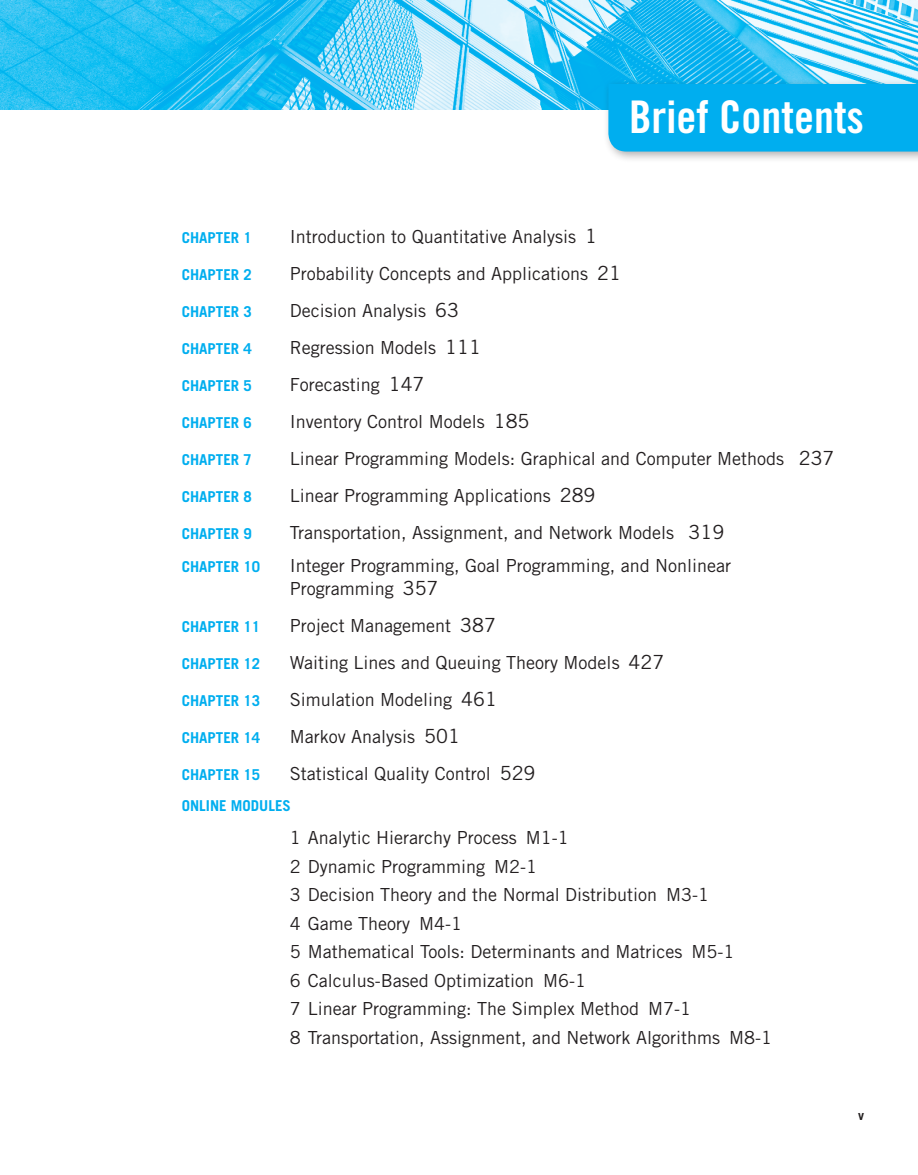
<style>
.page{position:relative;width:918px;height:1175px;background:#fff}
.page>*{position:absolute;margin:0;border:0;box-sizing:border-box;transform-origin:0 0}
.t1{font:45px "Trade Gothic LT Pro Bd Cn 20";color:#fff}
.t2{font:18px/28.5px "Trade Gothic LT Pro";color:#231f20}
.t3{font:700 15px "Trade Gothic LT Pro";color:#00aeef}
.t4{font:13.5px "Trade Gothic LT Pro Bd 2";color:#231f20}
.s1{font-size:19.5px}
</style>
<div class="page">
<img style="left:0;top:0;width:918px;height:110px">
<div style="left:603px;top:79px;width:315px;height:84px;background:#231f20;opacity:.35"></div>
<div style="left:608px;top:84px;width:310px;height:67px;background:#00aeef"></div>
<p class="t1" style="left:629px;top:90px;width:236px">Brief Contents</p>
<p class="t3" style="left:182px;top:229px;width:72px">CHAPTER 1</p>
<p class="t2" style="left:290px;top:222px;width:309px">Introduction to Quantitative Analysis <span class="s1">1</span></p>
<p class="t3" style="left:182px;top:266px;width:72px">CHAPTER 2</p>
<p class="t2" style="left:290px;top:259px;width:333px">Probability Concepts and Applications <span class="s1">21</span></p>
<p class="t3" style="left:182px;top:302px;width:72px">CHAPTER 3</p>
<p class="t2" style="left:290px;top:296px;width:171px">Decision Analysis <span class="s1">63</span></p>
<p class="t3" style="left:182px;top:339px;width:72px">CHAPTER 4</p>
<p class="t2" style="left:290px;top:333px;width:193px">Regression Models <span class="s1">111</span></p>
<p class="t3" style="left:182px;top:376px;width:72px">CHAPTER 5</p>
<p class="t2" style="left:290px;top:370px;width:136px">Forecasting <span class="s1">147</span></p>
<p class="t3" style="left:182px;top:413px;width:72px">CHAPTER 6</p>
<p class="t2" style="left:290px;top:407px;width:241px">Inventory Control Models <span class="s1">185</span></p>
<p class="t3" style="left:182px;top:450px;width:72px">CHAPTER 7</p>
<p class="t2" style="left:290px;top:444px;width:546px">Linear Programming Models: Graphical and Computer Methods <span class="s1">237</span></p>
<p class="t3" style="left:182px;top:487px;width:72px">CHAPTER 8</p>
<p class="t2" style="left:290px;top:481px;width:307px">Linear Programming Applications <span class="s1">289</span></p>
<p class="t3" style="left:182px;top:524px;width:72px">CHAPTER 9</p>
<p class="t2" style="left:290px;top:518px;width:436px">Transportation, Assignment, and Network Models <span class="s1">319</span></p>
<p class="t3" style="left:182px;top:557px;width:80px">CHAPTER 10</p>
<p class="t2" style="left:290px;top:553px;width:443px;line-height:23.4px">Integer Programming, Goal Programming, and Nonlinear<br>Programming <span class="s1">357</span></p>
<p class="t3" style="left:182px;top:617px;width:80px">CHAPTER 11</p>
<p class="t2" style="left:290px;top:611px;width:208px">Project Management <span class="s1">387</span></p>
<p class="t3" style="left:182px;top:654px;width:80px">CHAPTER 12</p>
<p class="t2" style="left:290px;top:648px;width:376px">Waiting Lines and Queuing Theory Models <span class="s1">427</span></p>
<p class="t3" style="left:182px;top:691px;width:80px">CHAPTER 13</p>
<p class="t2" style="left:290px;top:685px;width:209px">Simulation Modeling <span class="s1">461</span></p>
<p class="t3" style="left:182px;top:728px;width:80px">CHAPTER 14</p>
<p class="t2" style="left:290px;top:722px;width:172px">Markov Analysis <span class="s1">501</span></p>
<p class="t3" style="left:182px;top:765px;width:80px">CHAPTER 15</p>
<p class="t2" style="left:290px;top:758px;width:247px">Statistical Quality Control <span class="s1">529</span></p>
<p class="t3" style="left:182px;top:796px;width:111px">ONLINE MODULES</p>
<p class="t2" style="left:290px;top:823px;width:484px">1 Analytic Hierarchy Process M1-1<br>2 Dynamic Programming M2-1<br>3 Decision Theory and the Normal Distribution M3-1<br>4 Game Theory M4-1<br>5 Mathematical Tools: Determinants and Matrices M5-1<br>6 Calculus-Based Optimization M6-1<br>7 Linear Programming: The Simplex Method M7-1<br>8 Transportation, Assignment, and Network Algorithms M8-1</p>
<p class="t4" style="left:858px;top:1107px;width:7px">v</p>
</div>
